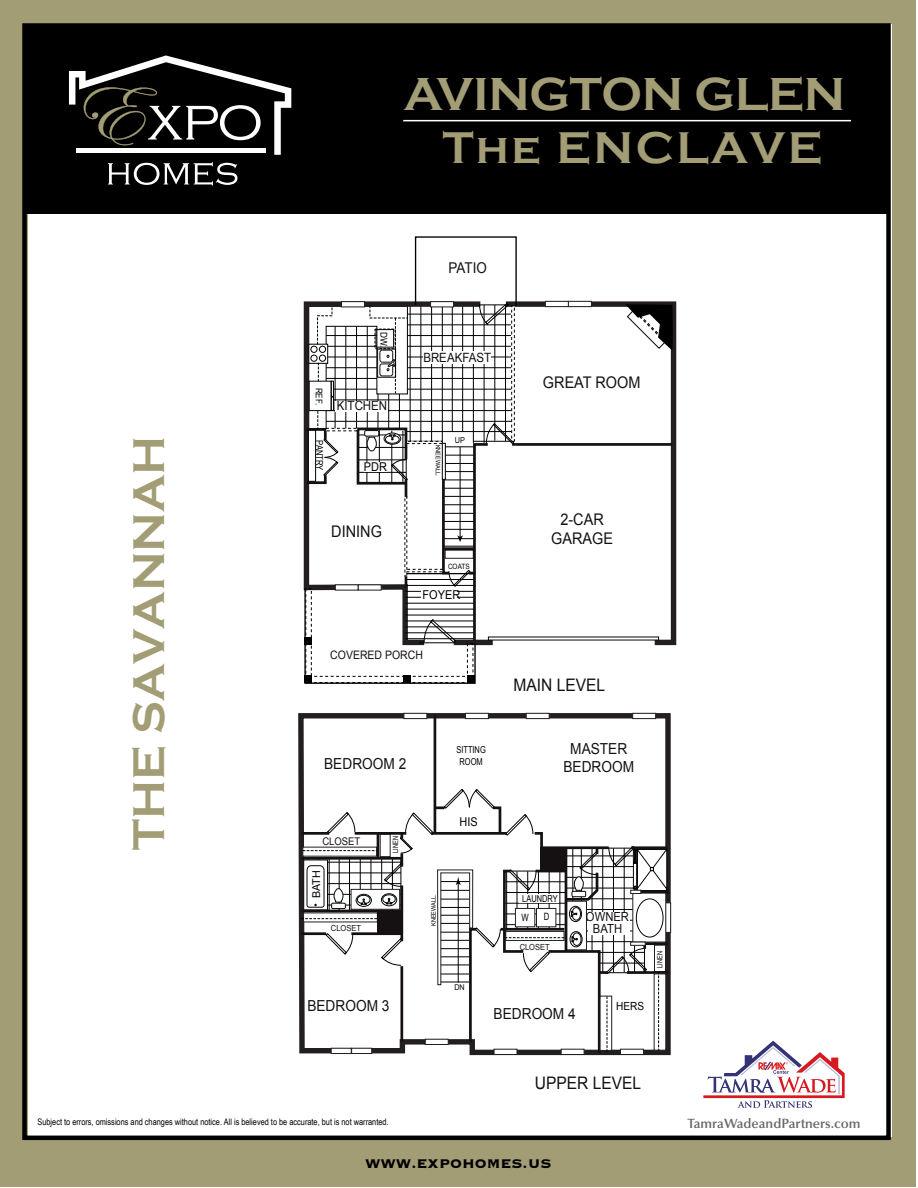
<style>
.page{position:relative;width:918px;height:1188px;background:#fff}
.page>*{position:absolute;margin:0;border:0;box-sizing:border-box;transform-origin:0 0}
.t1{font:700 47.7px "Copperplate Gothic";letter-spacing:-.01em;color:#a39d76}
.t2{font:700 45.75px "Copperplate Gothic";color:#a39d76}
.t3{font:700 45.75px "Copperplate Gothic";letter-spacing:.05em;color:#a39d76}
.t4{font:17.25px "Arial";color:#151011;scale:.9 1}
.t5{font:16.5px "Copperplate Thirty Three BC";color:#000}
.t6{font:16.05px/19.4px "Arial";color:#151011;text-align:center;scale:.9 1}
.t7{font:15.15px/18.3px "Arial";color:#151011;text-align:center;scale:.9 1}
.t8{font:14.85px "Arial";letter-spacing:-.035em;color:#151011;scale:.9 1}
.t9{font:600 13.5px "Optima";color:#666767}
.t10{font:12.75px "Arial";color:#151011;scale:.9 1}
.t11{font:12.45px/11.9px "Arial";color:#151011;text-align:center;scale:.9 1}
.t12{font:12.15px "Arial";color:#000100;scale:.9 1}
.t13{font:11.7px "Arial";color:#151011;scale:.9 1}
.t14{font:11.25px "Arial";color:#000100;scale:.9 1}
.t15{font:10.8px "Arial";color:#000100}
.t16{font:10.5px "Arial";color:#151011;scale:.9 1}
.t17{font:10.05px "Arial";color:#000100;scale:.77 1}
.t18{font:9.6px/11.6px "Arial";color:#000100;text-align:center;scale:.78 1}
.t19{font:9.6px "Arial";color:#000100;scale:.8 1}
.t20{font:9.45px "Arial";color:#000100;scale:.88 1}
.t21{font:9.15px "Arial";color:#000100;scale:.88 1}
.t22{font:9px "Arial Narrow";color:#000}
.t23{font:8.4px "Arial";color:#151011;scale:.9 1}
.t24{font:8.1px "Arial";color:#000100;scale:.9 1}
.t25{font:7.95px "Arial";color:#000100;scale:.9 1}
.t26{font:7.35px "Arial";color:#000100;scale:.77 1}
.t27{font:7.35px "Arial";color:#000100;scale:.88 1}
.t28{font:6.3px "Arial";color:#000100;scale:.88 1}
</style>
<div class="page">
<div style="left:0;top:0;width:916px;height:1186px;background:#a39d76"></div>
<div style="left:28px;top:24px;width:864px;height:1113px;background:#fff"></div>
<div style="left:25px;top:26px;width:864px;height:188px;background:#000"></div>
<div style="left:22px;top:23px;width:869px;height:1117px;border:4px solid #000"></div>
<svg style="left:108px;top:162px;width:129px;height:24px"></svg>
<svg style="left:69px;top:55px;width:222px;height:100px"></svg>
<svg style="left:703px;top:1041px;width:142px;height:67px"></svg>
<hr style="left:403px;top:120px;width:448px;height:1px;background:#fff">
<svg style="left:517px;top:300px;width:160px;height:346px"></svg>
<svg style="left:625px;top:304px;width:49px;height:47px"></svg>
<hr style="left:488px;top:637px;width:171px;height:3px;background:#fff">
<svg style="left:569px;top:301px;width:23px;height:6px"></svg>
<svg style="left:545px;top:301px;width:24px;height:6px"></svg>
<hr style="left:515px;top:443px;width:157px;height:3px;background:#151011">
<svg style="left:304px;top:236px;width:213px;height:448px"></svg>
<hr style="left:405px;top:497px;width:2px;height:79px;background:#fff">
<hr style="left:407px;top:569px;width:35px;height:3px;background:#fff">
<div style="left:407px;top:441px;width:35px;height:3px;background:#fff;border:1px dashed #000"></div>
<svg style="left:298px;top:712px;width:374px;height:342px"></svg>
<svg style="left:404px;top:713px;width:23px;height:6px"></svg>
<svg style="left:465px;top:713px;width:24px;height:6px"></svg>
<svg style="left:526px;top:713px;width:24px;height:6px"></svg>
<svg style="left:632px;top:713px;width:24px;height:6px"></svg>
<svg style="left:301px;top:789px;width:370px;height:267px"></svg>
<hr style="left:434px;top:715px;width:2px;height:118px;background:#151011">
<svg style="left:630px;top:890px;width:11px;height:4px"></svg>
<svg style="left:630px;top:942px;width:16px;height:4px"></svg>
<h1 class="t1" style="left:404px;top:68px;width:443px">AVINGTON GLEN</h1>
<h2 class="t3" style="left:443px;top:122px;width:381px">The ENCLAVE</h2>
<h2 class="t2" style="left:124px;top:850px;width:416px;rotate:-90deg">THE SAVANNAH</h2>
<h3 class="t8" style="left:449px;top:258px;width:44px">PATIO</h3>
<p class="t20" style="left:390px;top:332px;width:19px;rotate:90deg">DW.</p>
<p class="t21" style="left:325px;top:388px;width:21px;rotate:90deg">REF.</p>
<p class="t19" style="left:326px;top:440px;width:40px;rotate:90deg">PANTRY</p>
<h3 class="t10" style="left:337px;top:397px;width:58px">KITCHEN</h3>
<h3 class="t12" style="left:364px;top:459px;width:27px">PDR</h3>
<h3 class="t6" style="left:331px;top:522px;width:58px">DINING</h3>
<h3 class="t10" style="left:423px;top:349px;width:77px">BREAKFAST</h3>
<p class="t28" style="left:442px;top:445px;width:37px;rotate:90deg">KNEEWALL.</p>
<p class="t24" style="left:455px;top:435px;width:13px">UP</p>
<p class="t27" style="left:448px;top:562px;width:26px">COATS</p>
<h3 class="t12" style="left:422px;top:587px;width:44px">FOYER</h3>
<p class="t13" style="left:330px;top:647px;width:105px">COVERED PORCH</p>
<h3 class="t6" style="left:543px;top:373px;width:110px">GREAT ROOM</h3>
<h3 class="t6" style="left:551px;top:510px;width:70px">2-CAR<br>GARAGE</h3>
<h3 class="t4" style="left:514px;top:673px;width:103px">MAIN LEVEL</h3>
<h3 class="t7" style="left:324px;top:755px;width:93px">BEDROOM 2</h3>
<p class="t16" style="left:322px;top:835px;width:44px">CLOSET</p>
<p class="t15" style="left:309px;top:898px;width:29px;rotate:-90deg">BATH</p>
<p class="t23" style="left:331px;top:922px;width:35px">CLOSET</p>
<p class="t26" style="left:391px;top:853px;width:23px;rotate:-90deg">LINEN</p>
<h3 class="t7" style="left:307px;top:996px;width:93px">BEDROOM 3</h3>
<p class="t18" style="left:456px;top:744px;width:39px">SITTING<br>ROOM</p>
<h3 class="t12" style="left:460px;top:814px;width:22px">HIS</h3>
<h3 class="t7" style="left:563px;top:739px;width:80px">MASTER<br>BEDROOM</h3>
<p class="t28" style="left:429px;top:926px;width:37px;rotate:-90deg">KNEEWALL.</p>
<p class="t25" style="left:454px;top:982px;width:13px">DN</p>
<p class="t18" style="left:522px;top:893px;width:47px">LAUNDRY</p>
<p class="t17" style="left:521px;top:910px;width:11px">W</p>
<p class="t17" style="left:544px;top:910px;width:9px">D</p>
<p class="t23" style="left:520px;top:941px;width:35px">CLOSET</p>
<h3 class="t11" style="left:586px;top:911px;width:49px">OWNER<br>BATH</h3>
<p class="t26" style="left:655px;top:968px;width:23px;rotate:-90deg">LINEN</p>
<h3 class="t7" style="left:494px;top:1005px;width:93px">BEDROOM 4</h3>
<p class="t14" style="left:616px;top:999px;width:33px">HERS</p>
<h3 class="t4" style="left:535px;top:1072px;width:120px">UPPER LEVEL</h3>
<p class="t22" style="left:37px;top:1115px;width:353px">Subject to errors, omissions and changes without notice. All is believed to be accurate, but is not warranted.</p>
<h3 class="t9" style="left:688px;top:1116px;width:175px">TamraWadeandPartners.com</h3>
<h3 class="t5" style="left:365px;top:1155px;width:188px">WWW.EXPOHOMES.US</h3>
</div>
